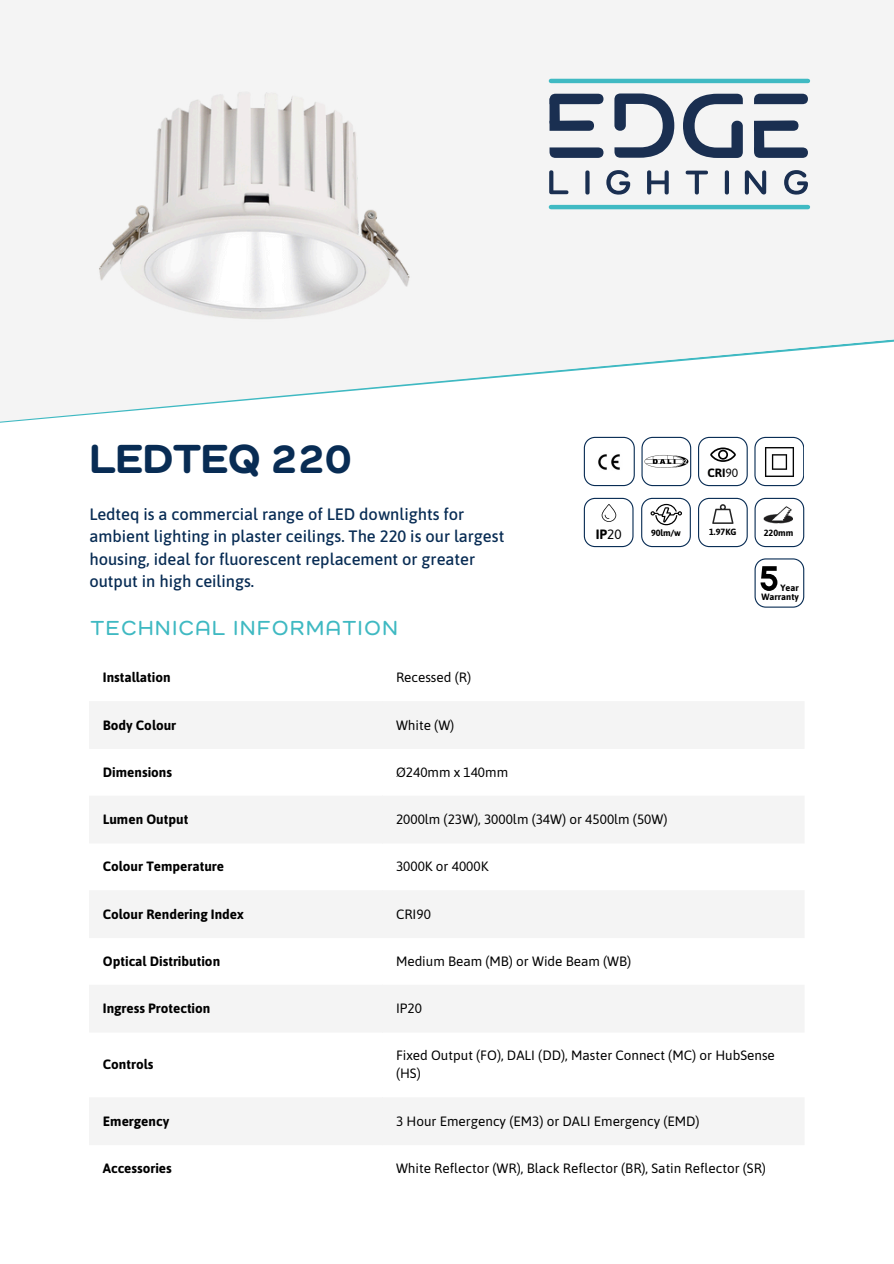
<style>
.page{position:relative;width:894px;height:1264px;background:#fff}
.page>*{position:absolute;margin:0;border:0;box-sizing:border-box;transform-origin:0 0}
.t1{font:800 42px "Como";color:#082c54}
.t2{font:600 21px "Como";letter-spacing:.085em;color:#3fb9c2}
.t3{font:500 16.5px/22.5px "Asap";color:#082c54}
.t4{font:13.5px/18px "Asap";color:#000}
.t5{font:700 13.5px "Asap";color:#000}
.t6{font:700 12px "Asap";color:#000}
.t7{font:700 9.15px "Asap";color:#000}
.t8{font:700 9px "Asap";color:#000}
.s1{font-weight:400}
</style>
<div class="page">
<div style="left:0;top:0;width:893px;height:456px;background:#f4f4f4"></div>
<svg style="left:698px;top:498px;width:49px;height:49px"></svg>
<svg style="left:641px;top:498px;width:49px;height:49px"></svg>
<svg style="left:583px;top:437px;width:51px;height:49px"></svg>
<img style="left:595px;top:449px;width:27px;height:26px;border-radius:11px">
<svg style="left:641px;top:437px;width:49px;height:49px"></svg>
<img style="left:643px;top:453px;width:45px;height:16px;border-radius:8px">
<svg style="left:583px;top:498px;width:50px;height:49px"></svg>
<svg style="left:697px;top:437px;width:50px;height:49px"></svg>
<svg style="left:754px;top:498px;width:49px;height:49px"></svg>
<svg style="left:754px;top:558px;width:49px;height:49px"></svg>
<svg style="left:754px;top:437px;width:49px;height:49px"></svg>
<img style="left:762px;top:445px;width:33px;height:33px">
<svg style="left:549px;top:170px;width:19px;height:24px"></svg>
<svg style="left:585px;top:170px;width:4px;height:24px"></svg>
<svg style="left:606px;top:170px;width:24px;height:25px"></svg>
<svg style="left:647px;top:170px;width:21px;height:24px"></svg>
<svg style="left:685px;top:171px;width:22px;height:23px"></svg>
<svg style="left:724px;top:170px;width:4px;height:24px"></svg>
<svg style="left:744px;top:170px;width:22px;height:24px"></svg>
<svg style="left:784px;top:170px;width:23px;height:25px"></svg>
<svg style="left:683px;top:94px;width:59px;height:64px"></svg>
<svg style="left:614px;top:93px;width:60px;height:65px"></svg>
<svg style="left:549px;top:147px;width:54px;height:11px"></svg>
<svg style="left:549px;top:94px;width:54px;height:37px"></svg>
<svg style="left:754px;top:94px;width:53px;height:10px"></svg>
<svg style="left:754px;top:120px;width:53px;height:38px"></svg>
<hr style="left:550px;top:205px;width:257px;height:4px;background:#40bac3">
<hr style="left:550px;top:79px;width:257px;height:4px;background:#40bac3">
<img style="left:99px;top:92px;width:311px;height:227px">
<svg style="left:89px;top:701px;width:715px;height:444px;fill:#f4f4f4"></svg>
<h5 class="t1" style="left:89px;top:441px;width:264px">LEDTEQ 220</h5>
<p class="t3" style="left:89px;top:502px;width:416px">Ledteq is a commercial range of LED downlights for ambient lighting in plaster ceilings. The 220 is our largest housing, ideal for fluorescent replacement or greater output in high ceilings.</p>
<h1 class="t2" style="left:91px;top:619px;width:308px">TECHNICAL INFORMATION</h1>
<p class="t6" style="left:707px;top:466px;width:32px">CRI<span class="s1">90</span></p>
<p class="t5" style="left:595px;top:526px;width:27px">IP<span class="s1">20</span></p>
<p class="t8" style="left:763px;top:527px;width:31px">220mm</p>
<p class="t8" style="left:650px;top:527px;width:31px">90lm/w</p>
<h3 class="t8" style="left:709px;top:527px;width:29px">1.97KG</h3>
<p class="t7" style="left:780px;top:582px;width:20px">Year</p>
<p class="t7" style="left:761px;top:592px;width:39px">Warranty</p>
<h4 class="t5" style="left:103px;top:669px;width:69px">Installation</h4>
<p class="t4" style="left:396px;top:668px;width:76px">Recessed (R)</p>
<p class="t5" style="left:103px;top:717px;width:75px">Body Colour</p>
<p class="t4" style="left:396px;top:715px;width:60px">White (W)</p>
<p class="t5" style="left:103px;top:764px;width:71px">Dimensions</p>
<h6 class="t4" style="left:396px;top:763px;width:114px">Ø240mm x 140mm</h6>
<p class="t5" style="left:103px;top:811px;width:87px">Lumen Output</p>
<p class="t4" style="left:396px;top:810px;width:273px">2000lm (23W), 3000lm (34W) or 4500lm (50W)</p>
<p class="t5" style="left:103px;top:858px;width:123px">Colour Temperature</p>
<p class="t4" style="left:396px;top:857px;width:94px">3000K or 4000K</p>
<p class="t5" style="left:103px;top:906px;width:142px">Colour Rendering Index</p>
<h2 class="t4" style="left:396px;top:904px;width:36px">CRI90</h2>
<p class="t5" style="left:103px;top:953px;width:119px">Optical Distribution</p>
<p class="t4" style="left:396px;top:952px;width:237px">Medium Beam (MB) or Wide Beam (WB)</p>
<p class="t5" style="left:103px;top:1000px;width:109px">Ingress Protection</p>
<p class="t4" style="left:396px;top:999px;width:27px">IP20</p>
<p class="t5" style="left:103px;top:1056px;width:52px">Controls</p>
<p class="t4" style="left:396px;top:1046px;width:380px">Fixed Output (FO), DALI (DD), Master Connect (MC) or HubSense (HS)</p>
<p class="t5" style="left:103px;top:1113px;width:68px">Emergency</p>
<p class="t4" style="left:396px;top:1111px;width:305px">3 Hour Emergency (EM3) or DALI Emergency (EMD)</p>
<p class="t5" style="left:103px;top:1160px;width:70px">Accessories</p>
<p class="t4" style="left:396px;top:1159px;width:371px">White Reflector (WR), Black Reflector (BR), Satin Reflector (SR)</p>
</div>
